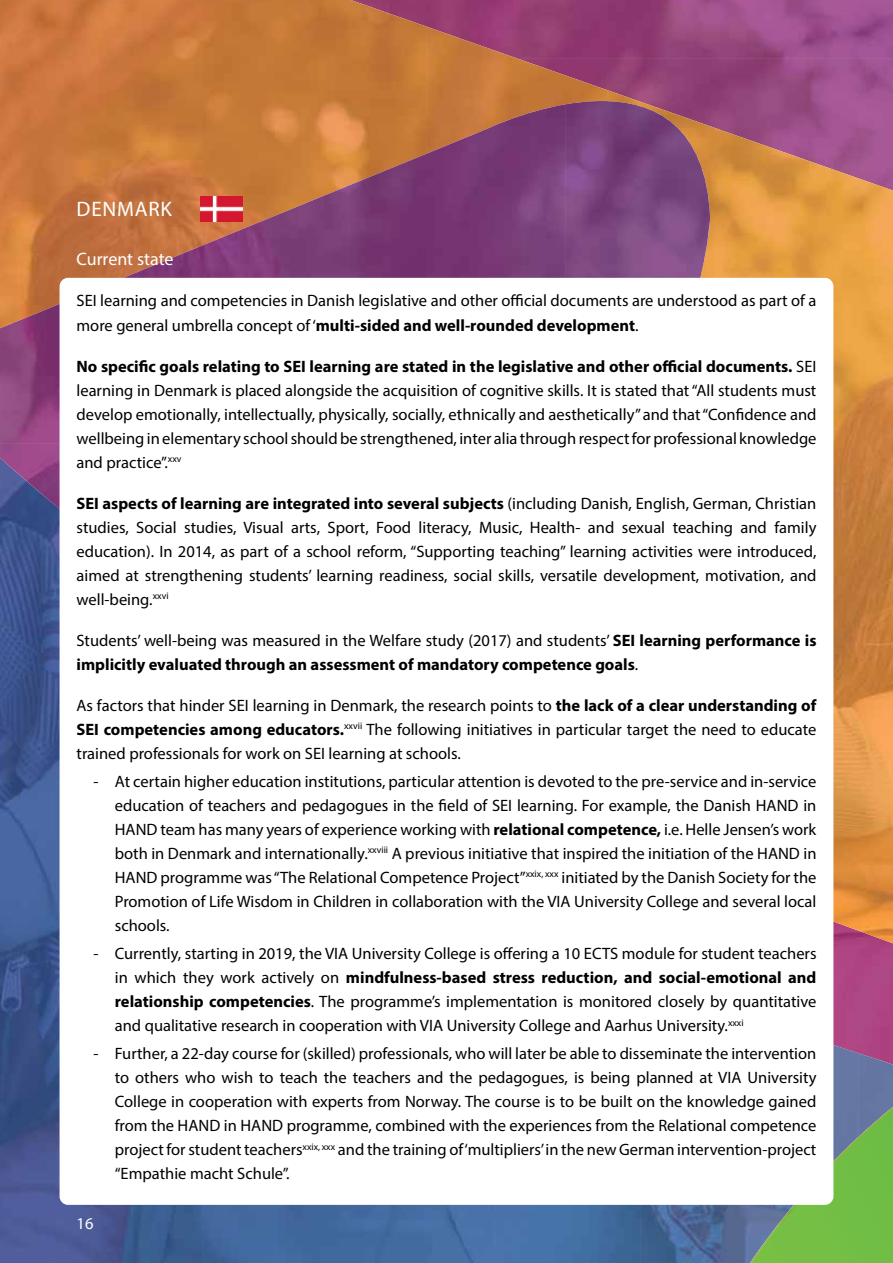
<style>
.page{position:relative;width:893px;height:1263px;background:#fff}
.page>*{position:absolute;margin:0;border:0;box-sizing:border-box;transform-origin:0 0}
.t1{font:21px "Myriad Pro";letter-spacing:.04em;color:#fff}
.t2{font:18px "Myriad Pro";color:#fff}
.t3{font:16.5px/24px "Myriad Pro";color:#000;text-align:justify}
.t4{font:700 16.5px/24px "Myriad Pro";color:#000}
.t5{font:16.5px "Myriad Pro";color:#fff}
.s1{font-weight:700}
.s2{font-weight:400}
</style>
<div class="page">
<img style="left:427px;top:0;width:466px;height:58px">
<img style="left:573px;top:58px;width:320px;height:72px">
<img style="left:866px;top:130px;width:27px;height:51px">
<div style="left:833px;top:960px;width:60px;height:93px;background:#ad4583"></div>
<img style="left:0;top:512px;width:132px;height:751px">
<img style="left:132px;top:1205px;width:73px;height:58px">
<img style="left:205px;top:1205px;width:72px;height:58px">
<img style="left:277px;top:1205px;width:218px;height:58px">
<img style="left:495px;top:1205px;width:145px;height:58px">
<img style="left:833px;top:990px;width:26px;height:86px">
<img style="left:858px;top:1053px;width:35px;height:23px">
<img style="left:640px;top:1205px;width:101px;height:58px">
<img style="left:0;top:0;width:427px;height:202px">
<img style="left:426px;top:26px;width:147px;height:78px">
<img style="left:572px;top:78px;width:150px;height:52px">
<img style="left:710px;top:130px;width:156px;height:215px">
<img style="left:865px;top:181px;width:28px;height:737px">
<img style="left:0;top:202px;width:204px;height:43px">
<img style="left:833px;top:345px;width:33px;height:573px">
<img style="left:833px;top:918px;width:60px;height:42px">
<img style="left:741px;top:1205px;width:3px;height:58px">
<img style="left:348px;top:104px;width:217px;height:174px">
<img style="left:565px;top:101px;width:145px;height:177px">
<img style="left:204px;top:185px;width:145px;height:93px">
<img style="left:0;top:245px;width:204px;height:267px">
<svg style="left:744px;top:1076px;width:149px;height:187px;background:#6fa963"></svg>
<div style="left:60px;top:278px;width:773px;height:927px;background:#fff;border-radius:9px"></div>
<img style="left:200px;top:197px;width:43px;height:25px">
<p class="t1" style="left:77px;top:196px;width:97px">DENMARK</p>
<p class="t2" style="left:77px;top:248px;width:99px">Current state</p>
<p class="t3" style="left:77px;top:289px;width:741px">SEI learning and competencies in Danish legislative and other official documents are understood as part of a more general umbrella concept of ‘<span class="s1">multi-sided and well-rounded development</span>.</p>
<p class="t3" style="left:77px;top:354px;width:741px"><span class="s1">No specific goals relating to SEI learning are stated in the legislative and other official documents.</span> SEI learning in Denmark is placed alongside the acquisition of cognitive skills. It is stated that “All students must develop emotionally, intellectually, physically, socially, ethnically and aesthetically” and that “Confidence and wellbeing in elementary school should be strengthened, inter alia through respect for professional knowledge and practice”.<sup>xxv</sup></p>
<p class="t3" style="left:77px;top:491px;width:741px"><span class="s1">SEI aspects of learning are integrated into several subjects</span> (including Danish, English, German, Christian studies, Social studies, Visual arts, Sport, Food literacy, Music, Health- and sexual teaching and family education). In 2014, as part of a school reform, “Supporting teaching” learning activities were introduced, aimed at strengthening students’ learning readiness, social skills, versatile development, motivation, and well-being.<sup>xxvi</sup></p>
<p class="t4" style="left:77px;top:627px;width:741px"><span class="s2">Students’ well-being was measured in the Welfare study (2017) and students’</span> SEI learning performance is implicitly evaluated through an assessment of mandatory competence goals<span class="s2">.</span></p>
<p class="t3" style="left:77px;top:693px;width:741px">As factors that hinder SEI learning in Denmark, the research points to <span class="s1">the lack of a clear understanding of SEI competencies among educators.</span><sup>xxvii</sup> The following initiatives in particular target the need to educate trained professionals for work on SEI learning at schools.</p>
<p class="t3" style="left:115px;top:769px;width:703px;text-indent:-21px">- At certain higher education institutions, particular attention is devoted to the pre-service and in-service education of teachers and pedagogues in the field of SEI learning. For example, the Danish HAND in HAND team has many years of experience working with <span class="s1">relational competence,</span> i.e. Helle Jensen’s work both in Denmark and internationally.<sup>xxviii</sup> A previous initiative that inspired the initiation of the HAND in HAND programme was “The Relational Competence Project”<sup>xxix,</sup> <sup>xxx</sup> initiated by the Danish Society for the Promotion of Life Wisdom in Children in collaboration with the VIA University College and several local schools.</p>
<p class="t3" style="left:115px;top:941px;width:703px;text-indent:-21px">- Currently, starting in 2019, the VIA University College is offering a 10 ECTS module for student teachers in which they work actively on <span class="s1">mindfulness-based stress reduction, and social-emotional and relationship competencies</span>. The programme’s implementation is monitored closely by quantitative and qualitative research in cooperation with VIA University College and Aarhus University.<sup>xxxi</sup></p>
<p class="t3" style="left:115px;top:1041px;width:703px;text-indent:-21px">- Further, a 22-day course for (skilled) professionals, who will later be able to disseminate the intervention to others who wish to teach the teachers and the pedagogues, is being planned at VIA University College in cooperation with experts from Norway. The course is to be built on the knowledge gained from the HAND in HAND programme, combined with the experiences from the Relational competence project for student teachers<sup>xxix,</sup> <sup>xxx</sup> and the training of ‘multipliers’ in the new German intervention-project “Empathie macht Schule”.</p>
<p class="t5" style="left:77px;top:1213px;width:18px">16</p>
</div>
